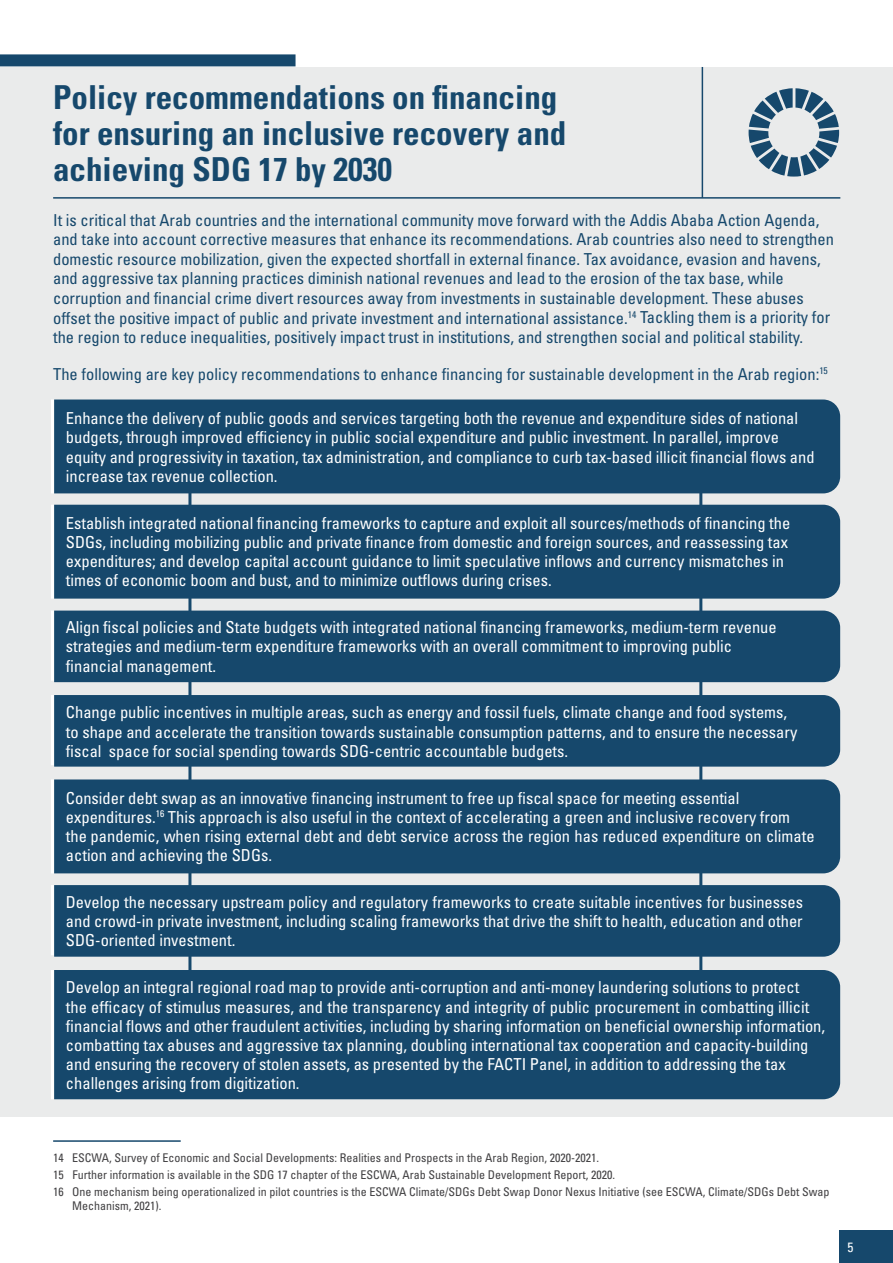
<style>
.page{position:relative;width:893px;height:1263px;background:#fff}
.page>*{position:absolute;margin:0;border:0;box-sizing:border-box;transform-origin:0 0}
.t1{font:700 condensed 33px/36px "Univers LT Std";color:#16486c}
.t2{font:condensed 16.5px/19.2px "Univers LT Std";color:#fff}
.t3{font:condensed 16.5px/19.5px "Univers LT Std";color:#16486c}
.t4{font:condensed 13.5px "Univers LT Std";color:#fff}
.t5{font:condensed 12px/17px "Univers LT Std";color:#414042}
</style>
<div class="page">
<div style="left:0;top:67px;width:893px;height:1049px;background:#eaebeb"></div>
<hr style="left:51px;top:611px;width:3px;height:70px;background:#fff">
<hr style="left:51px;top:695px;width:3px;height:70px;background:#fff">
<hr style="left:51px;top:885px;width:3px;height:70px;background:#fff">
<hr style="left:188px;top:420px;width:3px;height:671px;background:#16486c">
<hr style="left:699px;top:420px;width:3px;height:671px;background:#16486c">
<hr style="left:51px;top:970px;width:3px;height:129px;background:#fff">
<div style="left:54px;top:611px;width:786px;height:71px;background:#16486c"></div>
<div style="left:54px;top:695px;width:786px;height:72px;background:#16486c"></div>
<div style="left:54px;top:885px;width:786px;height:72px;background:#16486c"></div>
<div style="left:54px;top:970px;width:786px;height:129px;background:#16486c"></div>
<hr style="left:51px;top:399px;width:3px;height:94px;background:#fff">
<hr style="left:51px;top:779px;width:3px;height:94px;background:#fff">
<hr style="left:51px;top:505px;width:3px;height:94px;background:#fff">
<div style="left:54px;top:399px;width:786px;height:94px;background:#16486c"></div>
<div style="left:54px;top:779px;width:786px;height:94px;background:#16486c"></div>
<div style="left:54px;top:505px;width:786px;height:94px;background:#16486c"></div>
<div style="left:839px;top:1230px;width:54px;height:33px;background:#16486c"></div>
<div style="left:0;top:54px;width:296px;height:12px;background:#16486c"></div>
<hr style="left:53px;top:1140px;width:128px;height:2px;background:#16486c">
<hr style="left:702px;top:67px;width:1px;height:131px;background:#16486c">
<hr style="left:53px;top:197px;width:787px;height:2px;background:#16486c">
<svg style="left:749px;top:88px;width:90px;height:89px"></svg>
<h1 class="t1" style="left:53px;top:79px;width:515px">Policy recommendations on financing for ensuring an inclusive recovery and achieving SDG 17 by 2030</h1>
<p class="t3" style="left:53px;top:210px;width:782px">It is critical that Arab countries and the international community move forward with the Addis Ababa Action Agenda, and take into account corrective measures that enhance its recommendations. Arab countries also need to strengthen domestic resource mobilization, given the expected shortfall in external finance. Tax avoidance, evasion and havens, and aggressive tax planning practices diminish national revenues and lead to the erosion of the tax base, while corruption and financial crime divert resources away from investments in sustainable development. These abuses offset the positive impact of public and private investment and international assistance.<sup>14</sup> Tackling them is a priority for the region to reduce inequalities, positively impact trust in institutions, and strengthen social and political stability.</p>
<p class="t3" style="left:53px;top:364px;width:776px">The following are key policy recommendations to enhance financing for sustainable development in the Arab region:<sup>15</sup></p>
<p class="t2" style="left:66px;top:408px;width:750px">Enhance the delivery of public goods and services targeting both the revenue and expenditure sides of national budgets, through improved efficiency in public social expenditure and public investment. In parallel, improve equity and progressivity in taxation, tax administration, and compliance to curb tax-based illicit financial flows and increase tax revenue collection.</p>
<p class="t2" style="left:66px;top:513px;width:726px">Establish integrated national financing frameworks to capture and exploit all sources/methods of financing the SDGs, including mobilizing public and private finance from domestic and foreign sources, and reassessing tax expenditures; and develop capital account guidance to limit speculative inflows and currency mismatches in times of economic boom and bust, and to minimize outflows during crises.</p>
<p class="t2" style="left:66px;top:617px;width:712px">Align fiscal policies and State budgets with integrated national financing frameworks, medium-term revenue strategies and medium-term expenditure frameworks with an overall commitment to improving public financial management.</p>
<p class="t2" style="left:66px;top:703px;width:733px">Change public incentives in multiple areas, such as energy and fossil fuels, climate change and food systems, to shape and accelerate the transition towards sustainable consumption patterns, and to ensure the necessary fiscal space for social spending towards SDG-centric accountable budgets.</p>
<p class="t2" style="left:66px;top:788px;width:750px">Consider debt swap as an innovative financing instrument to free up fiscal space for meeting essential expenditures.<sup>16</sup> This approach is also useful in the context of accelerating a green and inclusive recovery from the pandemic, when rising external debt and debt service across the region has reduced expenditure on climate action and achieving the SDGs.</p>
<p class="t2" style="left:66px;top:892px;width:739px;text-align:justify">Develop the necessary upstream policy and regulatory frameworks to create suitable incentives for businesses and crowd-in private investment, including scaling frameworks that drive the shift to health, education and other SDG-oriented investment.</p>
<p class="t2" style="left:66px;top:977px;width:761px">Develop an integral regional road map to provide anti-corruption and anti-money laundering solutions to protect<br>the efficacy of stimulus measures, and the transparency and integrity of public procurement in combatting illicit financial flows and other fraudulent activities, including by sharing information on beneficial ownership information, combatting tax abuses and aggressive tax planning, doubling international tax cooperation and capacity-building and ensuring the recovery of stolen assets, as presented by the FACTI Panel, in addition to addressing the tax challenges arising from digitization.</p>
<p class="t5" style="left:53px;top:1149px;width:778px">14 ESCWA, Survey of Economic and Social Developments: Realities and Prospects in the Arab Region, 2020-2021.<br>15 Further information is available in the SDG 17 chapter of the ESCWA, Arab Sustainable Development Report, 2020.<br>16 One mechanism being operationalized in pilot countries is the ESCWA Climate/SDGs Debt Swap Donor Nexus Initiative (see ESCWA, Climate/SDGs Debt Swap</p>
<p class="t5" style="left:72px;top:1197px;width:91px">Mechanism, 2021).</p>
<p class="t4" style="left:848px;top:1238px;width:7px">5</p>
</div>
